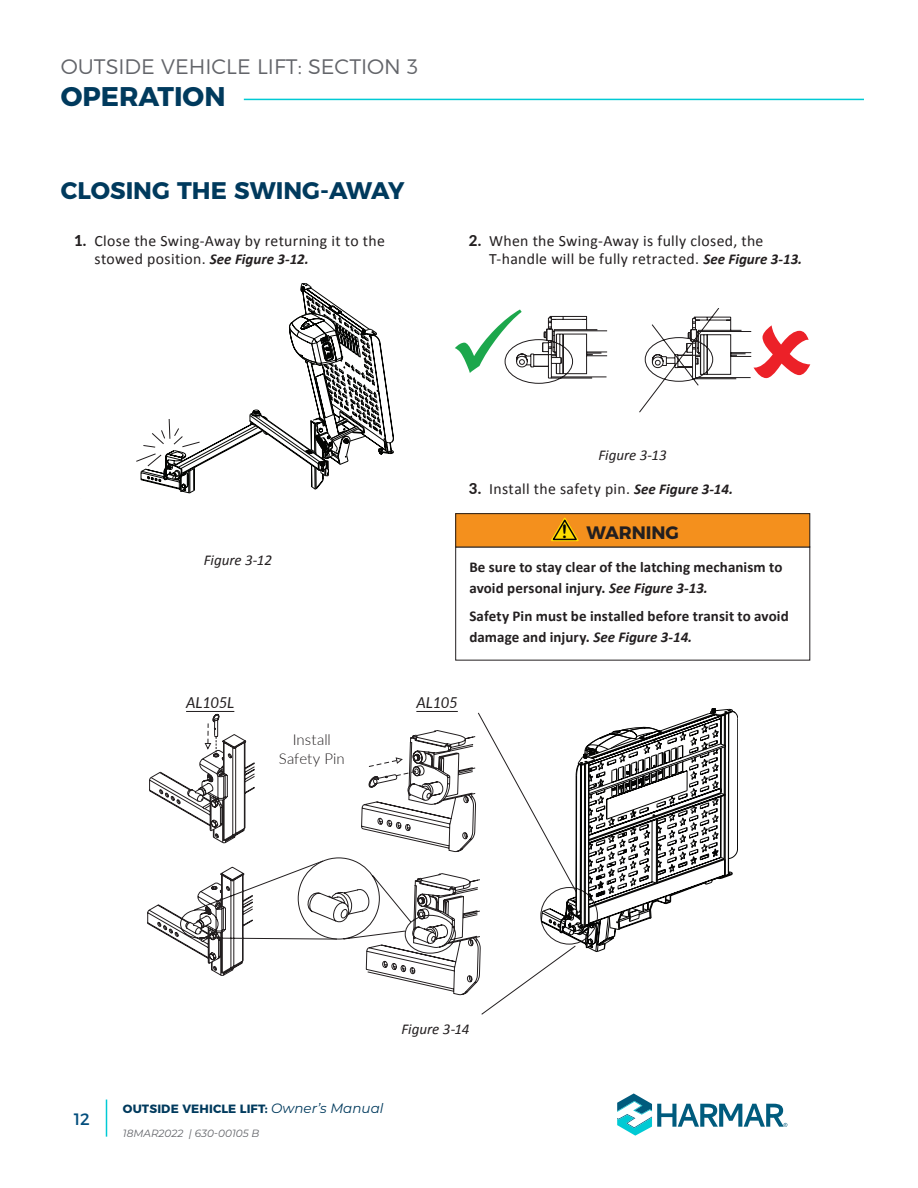
<style>
.page{position:relative;width:918px;height:1188px;background:#fff}
.page>*{position:absolute;margin:0;border:0;box-sizing:border-box;transform-origin:0 0}
.t1{font:700 27px "Montserrat";color:#003a5d}
.Heading_1{font:700 24px "Montserrat";color:#003a5d}
.t2{font:300 21px "Montserrat";color:#63656a}
.t3{font:18.75px "Arial Rounded MT Bold";color:#050504}
.Safety_Label_Heading{font:700 18px "Montserrat";letter-spacing:-.005em;color:#231f20}
.t4{font:16.5px "Montserrat";color:#034e7d}
.t5{font:15.75px/18px "Calibri";letter-spacing:.02em;color:#231f20}
.Safety_Text{font:700 15px/21px "Calibri";letter-spacing:.005em;color:#231f20}
.Figure_Number{font:italic 15px "Calibri";color:#231f20}
.t6{font:300 15px "Lato";color:#231f20}
.t7{font:italic 15px "Lato";letter-spacing:-.02em;color:#231f20}
.Numbered_List_-_last{font:italic 15px "Calibri";color:#231f20}
.t8{font:700 12px "Montserrat";letter-spacing:.015em;color:#003a5d}
.t9{font:italic 10.5px "Montserrat";color:#63656a}
.s1{font-family:"Lato";font-weight:800;font-size:15px}
.s2{font-weight:700;font-style:italic;font-size:15px}
.s3{font-style:italic}
.s4{font-weight:400;font-style:italic;font-size:13.5px}
</style>
<div class="page">
<hr style="left:71px;top:99px;width:793px;height:1px;background:#00cad4">
<svg style="left:617px;top:1093px;width:170px;height:43px"></svg>
<hr style="left:106px;top:1100px;width:1px;height:37px;background:#00cad4">
<svg style="left:71px;top:98px;width:180px;height:3px"></svg>
<svg style="left:136px;top:283px;width:257px;height:210px"></svg>
<svg style="left:455px;top:308px;width:355px;height:104px"></svg>
<div style="left:456px;top:547px;width:354px;height:113px;border:1px solid #231f20"></div>
<div style="left:456px;top:514px;width:354px;height:33px;background:#f4901d"></div>
<div style="left:456px;top:513px;width:354px;height:34px;border:1px solid #231f20"></div>
<svg style="left:551px;top:518px;width:28px;height:24px"></svg>
<svg style="left:223px;top:730px;width:255px;height:265px"></svg>
<svg style="left:149px;top:714px;width:106px;height:129px"></svg>
<svg style="left:148px;top:861px;width:189px;height:115px"></svg>
<svg style="left:478px;top:708px;width:260px;height:306px"></svg>
<hr style="left:186px;top:711px;width:48px;height:1px;background:#231f20">
<hr style="left:416px;top:711px;width:42px;height:1px;background:#231f20">
<h3 class="t2" style="left:61px;top:50px;width:359px">OUTSIDE VEHICLE LIFT: SECTION 3</h3>
<h1 class="t1" style="left:61px;top:75px;width:166px">OPERATION</h1>
<p class="Heading_1" style="left:61px;top:170px;width:345px">CLOSING THE SWING-AWAY</p>
<p class="t5" style="left:94px;top:231px;width:292px;text-indent:-20px"><span class="s1">1.</span> Close the Swing-Away by returning it to the stowed position. <span class="s2">See Figure 3-12.</span></p>
<p class="t5" style="left:489px;top:231px;width:315px;text-indent:-20px"><span class="s1">2.</span> When the Swing-Away is fully closed, the<br>T-handle will be fully retracted. <span class="s2">See Figure 3-13.</span></p>
<p class="Figure_Number" style="left:204px;top:550px;width:70px">Figure 3-12</p>
<p class="Figure_Number" style="left:598px;top:444px;width:70px">Figure 3-13</p>
<p class="t5" style="left:469px;top:480px;width:266px"><span class="s1">3.</span> Install the safety pin. <span class="s2">See Figure 3-14.</span></p>
<p class="t3" style="left:562px;top:520px;width:8px">!</p>
<p class="Safety_Label_Heading" style="left:586px;top:518px;width:94px">WARNING</p>
<p class="Safety_Text" style="left:469px;top:556px;width:315px">Be sure to stay clear of the latching mechanism to avoid personal injury. <span class="s3">See Figure 3-13.</span></p>
<p class="Safety_Text" style="left:469px;top:605px;width:321px">Safety Pin must be installed before transit to avoid damage and injury. <span class="s3">See Figure 3-14.</span></p>
<p class="t7" style="left:186px;top:692px;width:50px">AL105L</p>
<p class="t7" style="left:416px;top:692px;width:43px">AL105</p>
<p class="t6" style="left:293px;top:729px;width:40px">Install</p>
<p class="t6" style="left:279px;top:748px;width:67px">Safety Pin</p>
<p class="t4" style="left:74px;top:1106px;width:18px">12</p>
<p class="Numbered_List_-_last" style="left:402px;top:1018px;width:69px">Figure 3-14</p>
<p class="t8" style="left:123px;top:1099px;width:262px">OUTSIDE VEHICLE LIFT: <span class="s4">Owner’s Manual</span></p>
<p class="t9" style="left:123px;top:1126px;width:138px">18MAR2022 | 630-00105 B</p>
</div>
